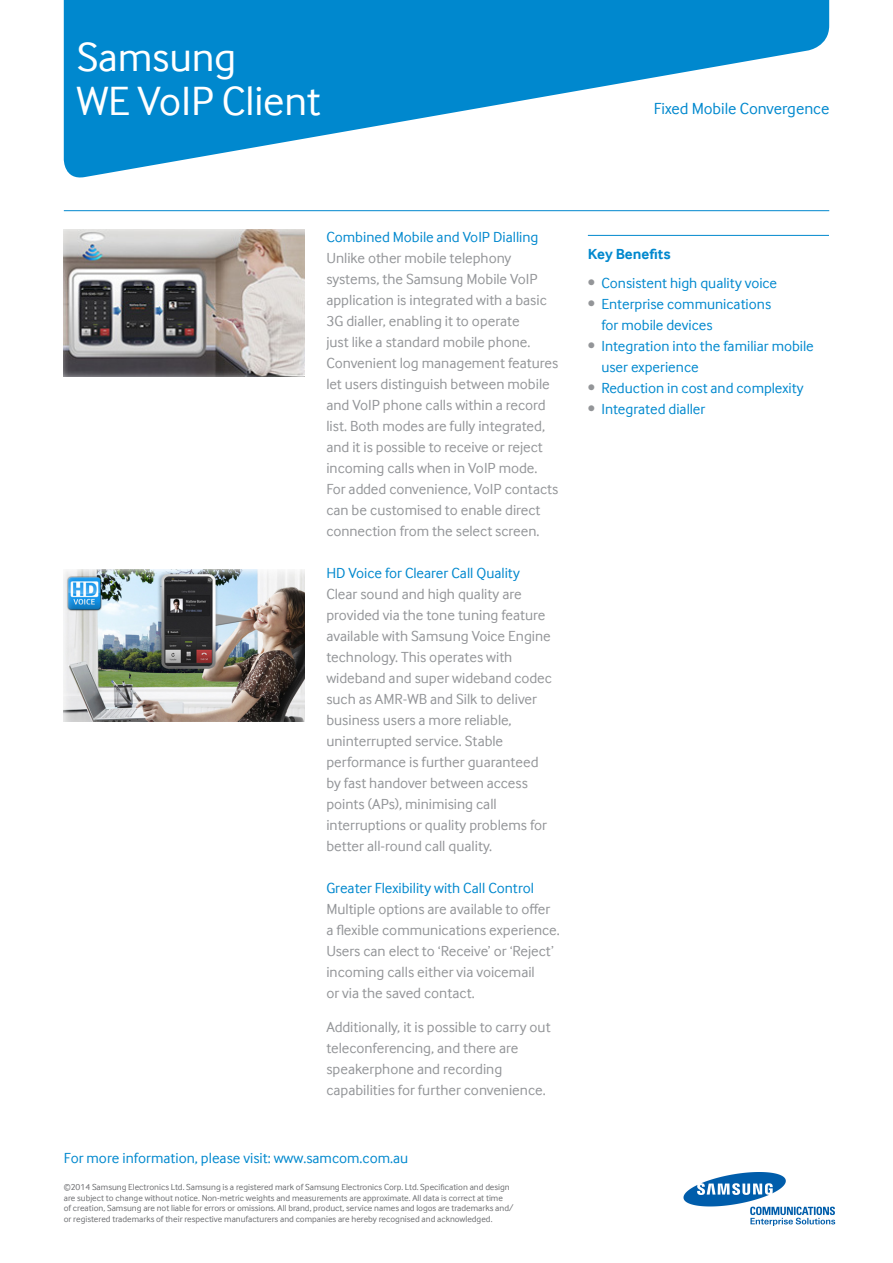
<style>
.page{position:relative;width:893px;height:1263px;background:#fff}
.page>*{position:absolute;margin:0;border:0;box-sizing:border-box;transform-origin:0 0}
.t1{font:42px "Samsung Inter Face";letter-spacing:-.005em;color:#fff}
.t2{font:16.5px "Samsung Inter Face";color:#0088ce}
.t3{font:15px/21px "Samsung Inter Face";color:#939598}
.t4{font:15px/21px "Samsung Inter Face";color:#0088ce}
.t5{font:700 15px "Samsung Inter Face";color:#0088ce}
.t6{font:9px/10.5px "Samsung Inter Face";color:#6c6d70}
.s1{color:#939598}
</style>
<div class="page">
<hr style="left:64px;top:210px;width:765px;height:1px;background:#0088ce">
<svg style="left:64px;top:0;width:765px;height:178px;fill:#0088ce"></svg>
<hr style="left:588px;top:235px;width:241px;height:1px;background:#0088ce">
<img style="left:64px;top:570px;width:241px;height:151px">
<img style="left:64px;top:229px;width:241px;height:148px">
<img style="left:683px;top:1173px;width:152px;height:53px">
<p class="t1" style="left:77px;top:33px;width:161px">Samsung</p>
<p class="t1" style="left:77px;top:77px;width:245px">WE VoIP Client</p>
<p class="t2" style="left:654px;top:99px;width:177px">Fixed Mobile Convergence</p>
<p class="t4" style="left:326px;top:227px;width:214px">Combined Mobile and VoIP Dialling</p>
<p class="t3" style="left:326px;top:248px;width:234px">Unlike other mobile telephony systems, the Samsung Mobile VoIP application is integrated with a basic 3G dialler, enabling it to operate<br>just like a standard mobile phone.<br>Convenient log management features let users distinguish between mobile and VoIP phone calls within a record list. Both modes are fully integrated, and it is possible to receive or reject incoming calls when in VoIP mode.<br>For added convenience, VoIP contacts can be customised to enable direct connection from the select screen.</p>
<p class="t4" style="left:326px;top:563px;width:195px">HD Voice for Clearer Call Quality</p>
<p class="t3" style="left:326px;top:584px;width:227px">Clear sound and high quality are provided via the tone tuning feature available with Samsung Voice Engine technology. This operates with wideband and super wideband codec such as AMR-WB and Silk to deliver business users a more reliable, uninterrupted service. Stable performance is further guaranteed by fast handover between access points (APs), minimising call interruptions or quality problems for better all-round call quality.</p>
<p class="t4" style="left:326px;top:878px;width:209px">Greater Flexibility with Call Control</p>
<p class="t3" style="left:326px;top:899px;width:235px">Multiple options are available to offer a flexible communications experience.<br>Users can elect to ‘Receive’ or ‘Reject’ incoming calls either via voicemail<br>or via the saved contact.</p>
<p class="t3" style="left:326px;top:1016px;width:226px">Additionally, it is possible to carry out teleconferencing, and there are speakerphone and recording capabilities for further convenience.</p>
<p class="t4" style="left:64px;top:1147px;width:346px">For more information, please visit: www.samcom.com.au</p>
<p class="t6" style="left:64px;top:1182px;width:451px">©2014 Samsung Electronics Ltd. Samsung is a registered mark of Samsung Electronics Corp. Ltd. Specification and design are subject to change without notice. Non-metric weights and measurements are approximate. All data is correct at time<br>of creation, Samsung are not liable for errors or omissions. All brand, product, service names and logos are trademarks and/ or registered trademarks of their respective manufacturers and companies are hereby recognised and acknowledged.</p>
<p class="t5" style="left:588px;top:245px;width:84px">Key Benefits</p>
<p class="t4" style="left:588px;top:273px;width:191px"><span class="s1">•</span> Consistent high quality voice</p>
<p class="t4" style="left:601px;top:294px;width:171px;text-indent:-14px"><span class="s1">•</span> Enterprise communications for mobile devices</p>
<p class="t4" style="left:601px;top:336px;width:214px;text-indent:-14px"><span class="s1">•</span> Integration into the familiar mobile user experience</p>
<p class="t4" style="left:588px;top:378px;width:217px"><span class="s1">•</span> Reduction in cost and complexity</p>
<p class="t4" style="left:588px;top:399px;width:119px"><span class="s1">•</span> Integrated dialler</p>
</div>
